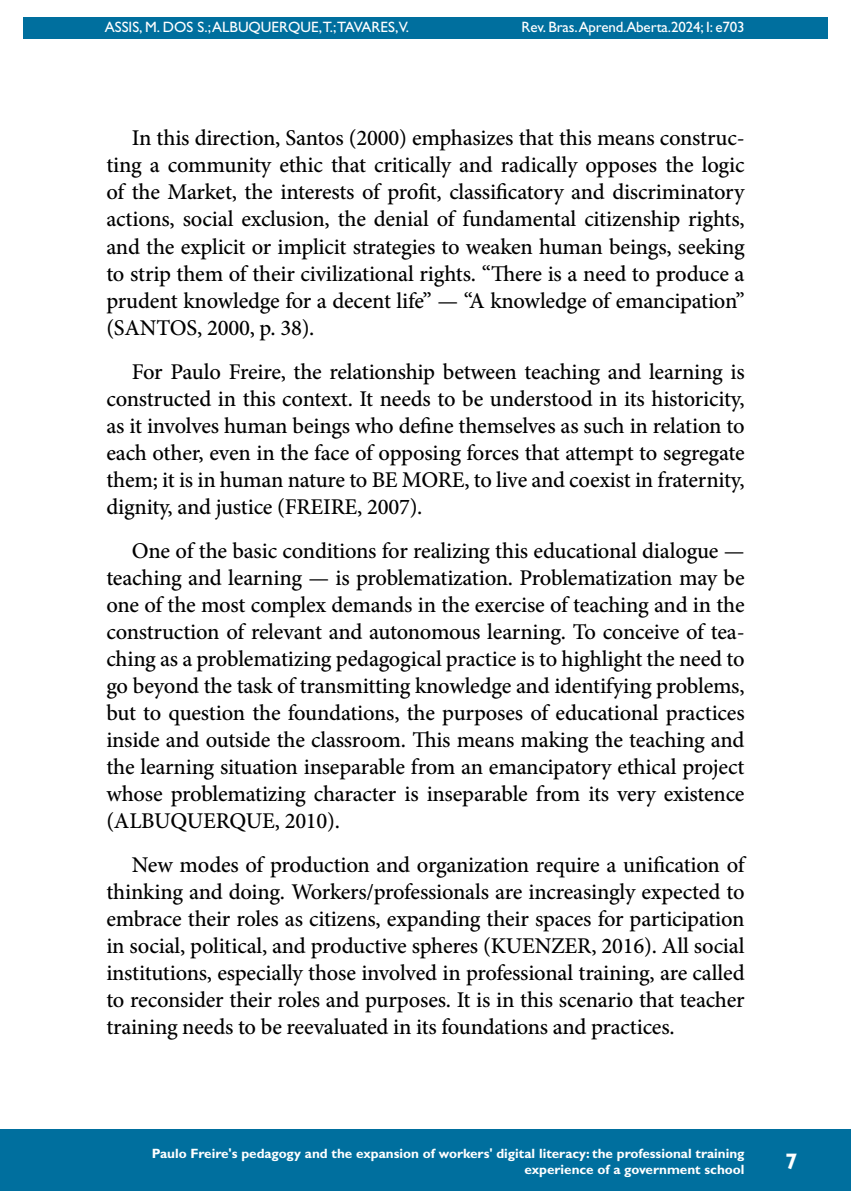
<style>
.page{position:relative;width:851px;height:1191px;background:#fff}
.page>*{position:absolute;margin:0;border:0;box-sizing:border-box;transform-origin:0 0}
.t1{font:500 22.5px/27px "Minion Pro";letter-spacing:-.01em;color:#000;text-align:justify}
.t2{font:700 22.5px "Gill Sans Std";color:#fff}
.t3{font:15px "Gill Sans Std";letter-spacing:-.01em;color:#fff}
.t4{font:700 13.5px/16.2px "Gill Sans Std";color:#fff;text-align:right}
</style>
<div class="page">
<hr style="left:104px;top:0;width:1px;height:467px;background:#006f9e">
<div style="left:23px;top:17px;width:804px;height:21px;background:#006f9e"></div>
<div style="left:0;top:1129px;width:850px;height:62px;background:#006f9e"></div>
<p class="t3" style="left:105px;top:18px;width:306px">ASSIS, M. DOS S.; ALBUQUERQUE,T.;TAVARES,V.</p>
<p class="t3" style="left:521px;top:18px;width:224px">Rev. Bras.Aprend.Aberta.2024; I: e703</p>
<p class="t1" style="left:106px;top:125px;width:639px;text-indent:26px">In this direction, Santos (2000) emphasizes that this means construc&shy;ting a community ethic that critically and radically opposes the logic of the Market, the interests of profit, classificatory and discriminatory actions, social exclusion, the denial of fundamental citizenship rights, and the explicit or implicit strategies to weaken human beings, seeking to strip them of their civilizational rights. “There is a need to produce a prudent knowledge for a decent life” — “A knowledge of emancipation” (SANTOS, 2000, p. 38).</p>
<p class="t1" style="left:106px;top:358px;width:639px;text-indent:26px">For Paulo Freire, the relationship between teaching and learning is constructed in this context. It needs to be understood in its historicity, as it involves human beings who define themselves as such in relation to each other, even in the face of opposing forces that attempt to segregate them; it is in human nature to BE MORE, to live and coexist in fraternity, dignity, and justice (FREIRE, 2007).</p>
<p class="t1" style="left:106px;top:537px;width:639px;text-indent:26px">One of the basic conditions for realizing this educational dialogue — teaching and learning — is problematization. Problematization may be one of the most complex demands in the exercise of teaching and in the construction of relevant and autonomous learning. To conceive of tea&shy;ching as a problematizing pedagogical practice is to highlight the need to go beyond the task of transmitting knowledge and identifying problems, but to question the foundations, the purposes of educational practices inside and outside the classroom. This means making the teaching and the learning situation inseparable from an emancipatory ethical project whose problematizing character is inseparable from its very existence (ALBUQUERQUE, 2010).</p>
<p class="t1" style="left:106px;top:851px;width:639px;text-indent:26px">New modes of production and organization require a unification of thinking and doing. Workers/professionals are increasingly expected to embrace their roles as citizens, expanding their spaces for participation in social, political, and productive spheres (KUENZER, 2016). All social institutions, especially those involved in professional training, are called to reconsider their roles and purposes. It is in this scenario that teacher training needs to be reevaluated in its foundations and practices.</p>
<p class="t4" style="left:152px;top:1145px;width:594px">Paulo Freire's pedagogy and the expansion of workers' digital literacy: the professional training experience of a government school</p>
<p class="t2" style="left:785px;top:1148px;width:14px">7</p>
</div>
